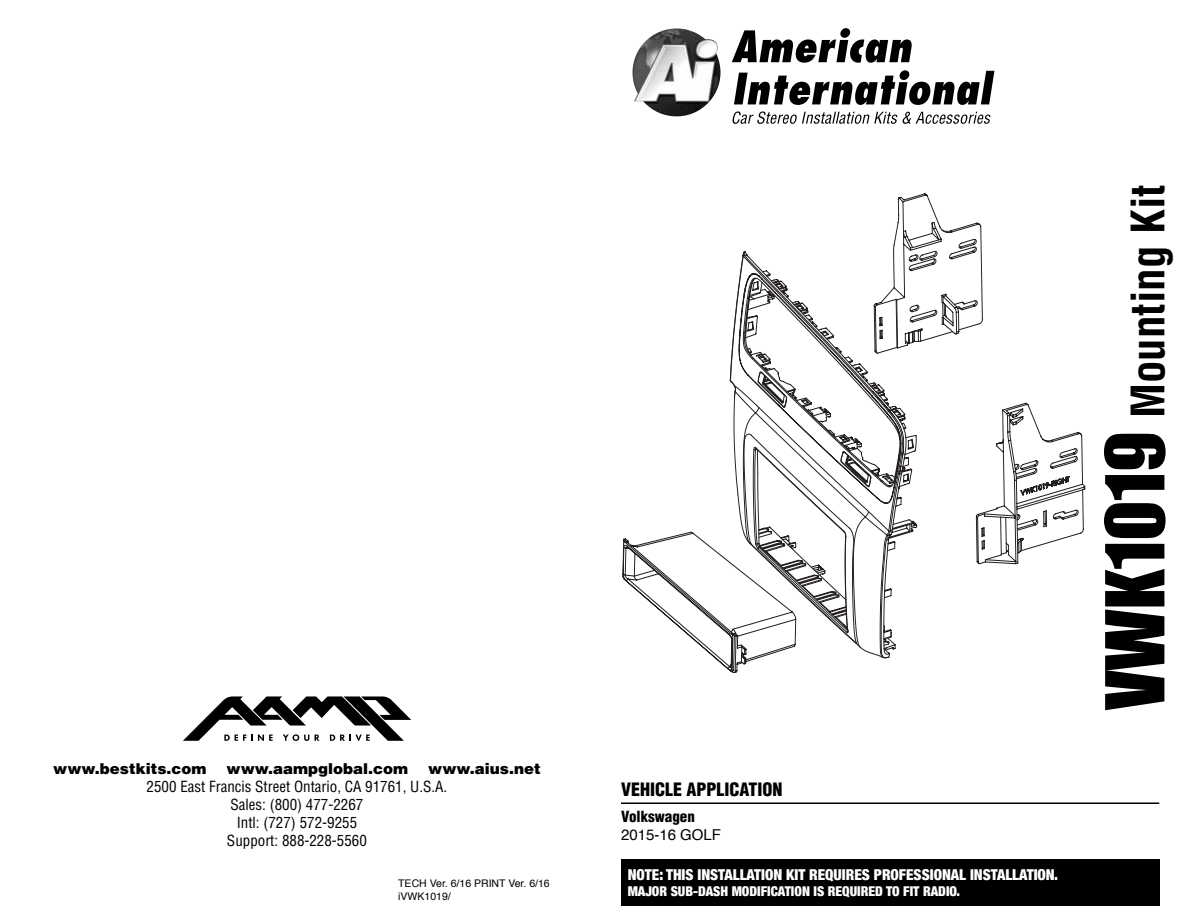
<style>
.page{position:relative;width:1188px;height:918px;background:#fff}
.page>*{position:absolute;margin:0;border:0;box-sizing:border-box;transform-origin:0 0}
.t1{font:700 condensed 45px "Helvetica";color:#000}
.t2{font:900 condensed 18px "Helvetica";color:#000}
.t3{font:condensed 15px/18px "Helvetica";color:#000;text-align:center}
.t4{font:900 condensed 15px "Helvetica Neue";color:#fff}
.t5{font:900 15px "Helvetica";color:#000}
.t6{font:15px "Helvetica";color:#000}
.t7{font:900 condensed 15px "Helvetica";color:#000}
.t8{font:900 condensed 13.5px "Helvetica Neue";color:#fff}
.t9{font:10.5px/12.6px "Helvetica";color:#000}
.s1{font-family:"Impact";font-weight:400;font-stretch:normal;font-size:75px}
</style>
<div class="page">
<div style="left:621px;top:859px;width:538px;height:47px;background:#000"></div>
<svg style="left:980px;top:554px;width:39px;height:11px"></svg>
<svg style="left:897px;top:193px;width:188px;height:361px"></svg>
<svg style="left:893px;top:222px;width:87px;height:343px"></svg>
<svg style="left:901px;top:254px;width:16px;height:103px"></svg>
<svg style="left:901px;top:357px;width:17px;height:208px"></svg>
<svg style="left:840px;top:251px;width:61px;height:408px"></svg>
<svg style="left:623px;top:251px;width:217px;height:422px"></svg>
<hr style="left:621px;top:802px;width:538px;height:2px;background:#000">
<svg style="left:183px;top:696px;width:228px;height:45px"></svg>
<img style="left:632px;top:28px;width:89px;height:88px">
<svg style="left:732px;top:28px;width:180px;height:35px"></svg>
<svg style="left:734px;top:70px;width:260px;height:35px"></svg>
<svg style="left:732px;top:111px;width:259px;height:13px"></svg>
<p class="t5" style="left:53px;top:759px;width:155px">www.bestkits.com</p>
<p class="t5" style="left:227px;top:759px;width:183px">www.aampglobal.com</p>
<p class="t5" style="left:428px;top:759px;width:114px">www.aius.net</p>
<p class="t3" style="left:147px;top:778px;width:302px">2500 East Francis Street Ontario, CA 91761, U.S.A.<br>Sales: (800) 477-2267<br>Intl: (727) 572-9255<br>Support: 888-228-5560</p>
<p class="t9" style="left:398px;top:877px;width:153px">TECH Ver. 6/16 PRINT Ver. 6/16 iVWK1019/</p>
<p class="t2" style="left:621px;top:778px;width:163px">VEHICLE APPLICATION</p>
<p class="t7" style="left:621px;top:807px;width:75px">Volkswagen</p>
<p class="t6" style="left:621px;top:822px;width:102px">2015-16 GOLF</p>
<p class="t4" style="left:628px;top:865px;width:432px">NOTE: THIS INSTALLATION KIT REQUIRES PROFESSIONAL INSTALLATION.</p>
<p class="t8" style="left:628px;top:883px;width:334px">MAJOR SUB-DASH MODIFICATION IS REQUIRED TO FIT RADIO.</p>
<h1 class="t1" style="left:1120px;top:710px;width:527px;rotate:-90deg"><span class="s1">VWK1019</span> Mounting Kit</h1>
</div>
